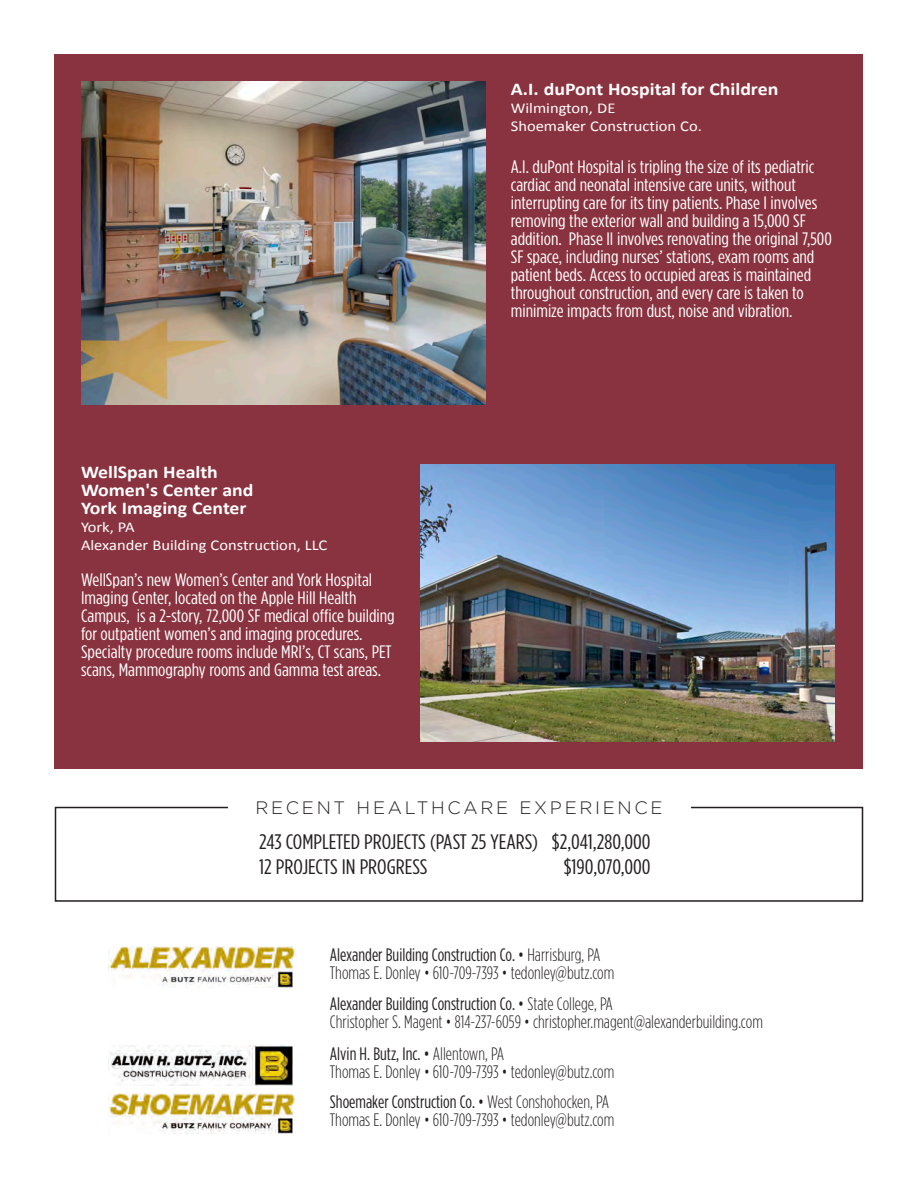
<style>
.page{position:relative;width:918px;height:1188px;background:#fff}
.page>*{position:absolute;margin:0;border:0;box-sizing:border-box;transform-origin:0 0}
.t1{font:21px "Gotham Condensed";color:#231f20;scale:1.1 1}
.t2{font:18px/18px "Gotham Condensed";color:#fff;scale:1.1 1}
.t3{font:300 18px/18px "Gotham Condensed";color:#231f20}
.t4{font:700 18px "Calibri";color:#fff;scale:1.1 1}
.t5{font:300 18px "Gotham";letter-spacing:.15em;color:#231f20}
.t6{font:15px "Calibri";color:#fff;scale:1.1 1}
.s1{font-weight:400}
</style>
<div class="page">
<div style="left:55px;top:55px;width:808px;height:714px;background:#8a3340"></div>
<div style="left:55px;top:807px;width:808px;height:95px;border:2px solid #231f20"></div>
<div style="left:228px;top:788px;width:463px;height:36px;background:#fff"></div>
<img style="left:81px;top:81px;width:405px;height:324px">
<img style="left:420px;top:465px;width:415px;height:276px">
<img style="left:108px;top:947px;width:189px;height:40px">
<img style="left:108px;top:1045px;width:185px;height:41px">
<img style="left:108px;top:1094px;width:189px;height:40px">
<p class="t4" style="left:81px;top:461px;width:126px">WellSpan Health</p>
<p class="t4" style="left:81px;top:479px;width:158px">Women's Center and</p>
<p class="t4" style="left:81px;top:497px;width:152px">York Imaging Center</p>
<p class="t6" style="left:81px;top:518px;width:50px">York, PA</p>
<p class="t6" style="left:81px;top:536px;width:226px">Alexander Building Construction, LLC</p>
<p class="t2" style="left:81px;top:571px;width:287px">WellSpan’s new Women’s Center and York Hospital Imaging Center, located on the Apple Hill Health Campus, is a 2-story, 72,000 SF medical office building for outpatient women’s and imaging procedures.<br>Specialty procedure rooms include MRI’s, CT scans, PET scans, Mammography rooms and Gamma test areas.</p>
<p class="t4" style="left:511px;top:77px;width:245px">A.I. duPont Hospital for Children</p>
<p class="t6" style="left:511px;top:98px;width:97px">Wilmington, DE</p>
<p class="t6" style="left:511px;top:116px;width:175px">Shoemaker Construction Co.</p>
<p class="t2" style="left:511px;top:158px;width:293px">A.I. duPont Hospital is tripling the size of its pediatric cardiac and neonatal intensive care units, without interrupting care for its tiny patients. Phase I involves removing the exterior wall and building a 15,000 SF addition. Phase II involves renovating the original 7,500<br>SF space, including nurses’ stations, exam rooms and patient beds. Access to occupied areas is maintained throughout construction, and every care is taken to minimize impacts from dust, noise and vibration.</p>
<p class="t5" style="left:255px;top:796px;width:409px">RECENT HEALTHCARE EXPERIENCE</p>
<p class="t1" style="left:259px;top:830px;width:357px">243 COMPLETED PROJECTS (PAST 25 YEARS) $2,041,280,000</p>
<p class="t1" style="left:259px;top:855px;width:154px">12 PROJECTS IN PROGRESS</p>
<p class="t1" style="left:564px;top:855px;width:80px">$190,070,000</p>
<p class="t3" style="left:330px;top:946px;width:286px"><span class="s1">Alexander Building Construction Co. •</span> Harrisburg, PA<br>Thomas E. Donley • 610-709-7393 • tedonley@butz.com</p>
<p class="t3" style="left:330px;top:995px;width:434px"><span class="s1">Alexander Building Construction Co. •</span> State College, PA<br>Christopher S. Magent • 814-237-6059 • christopher.magent@alexanderbuilding.com</p>
<p class="t3" style="left:330px;top:1044px;width:286px"><span class="s1">Alvin H. Butz, Inc. •</span> Allentown, PA<br>Thomas E. Donley • 610-709-7393 • tedonley@butz.com</p>
<p class="t3" style="left:330px;top:1092px;width:286px"><span class="s1">Shoemaker Construction Co. •</span> West Conshohocken, PA<br>Thomas E. Donley • 610-709-7393 • tedonley@butz.com</p>
</div>
